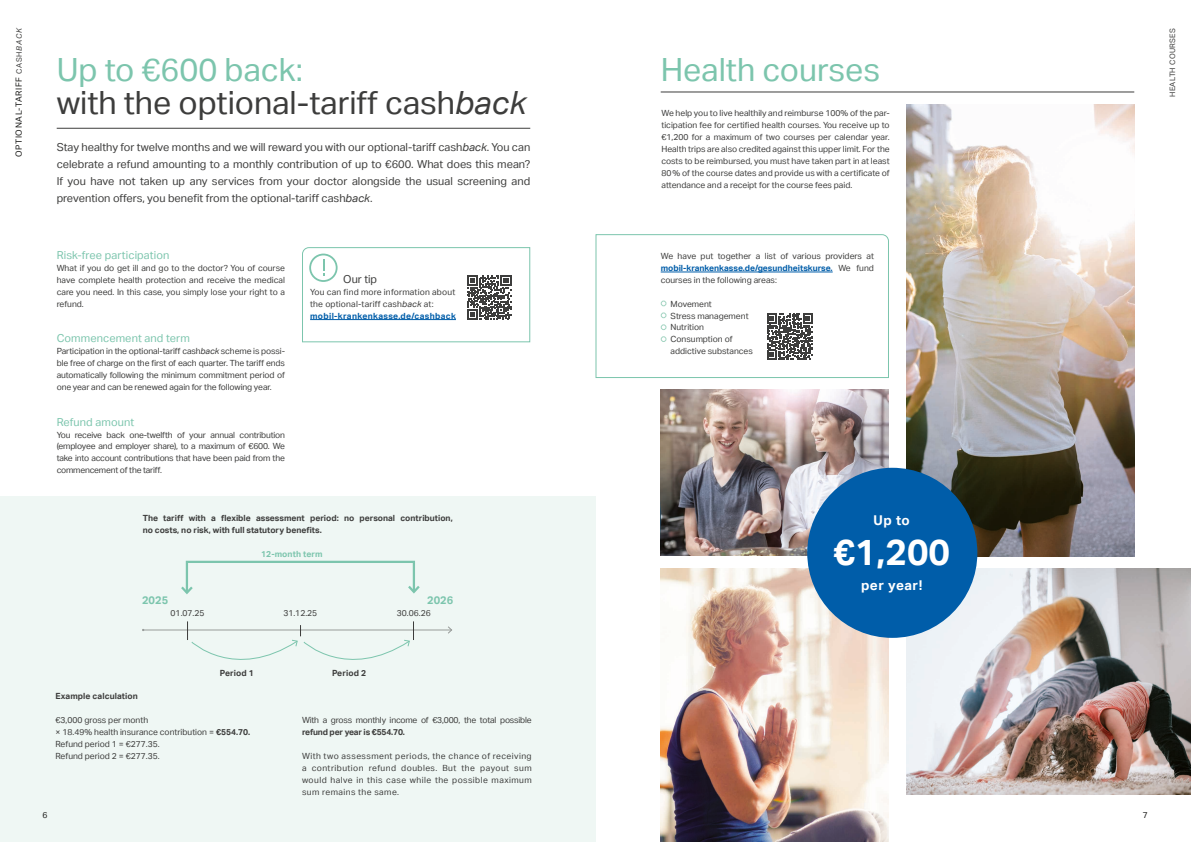
<style>
.page{position:relative;width:1191px;height:842px;background:#fff}
.page>*{position:absolute;margin:0;border:0;box-sizing:border-box;transform-origin:0 0}
.t1{font:700 36.4px "Aktiv Grotesk";color:#fff}
.t2{font:32px "Aktiv Grotesk";color:#3d3d3c}
.t3{font:32px "Aktiv Grotesk";color:#7cc5ad}
.t4{font:700 13.5px "Aktiv Grotesk";letter-spacing:.04em;color:#fff}
.t5{font:11px/16.8px "Aktiv Grotesk";color:#3d3d3c;text-align:justify}
.t6{font:11px "Aktiv Grotesk";letter-spacing:.01em;color:#7cc5ad}
.t7{font:700 11px "Aktiv Grotesk";letter-spacing:.01em;color:#7cc5ad}
.t8{font:8.5px/11.9px "Aktiv Grotesk";color:#3d3d3c;text-align:justify}
.t9{font:700 8.5px/11.9px "Aktiv Grotesk";color:#3d3d3c}
.t10{font:8.5px/11.9px "Aktiv Grotesk";letter-spacing:.02em;color:#3d3d3c}
.t11{font:8.5px "Aktiv Grotesk";letter-spacing:-.02em;color:#3d3d3c}
.t12{font:8.5px "Aktiv Grotesk";letter-spacing:.08em;color:#1d1d1b}
.t13{font:700 8.5px "Aktiv Grotesk";letter-spacing:-.02em;color:#3d3d3c}
.t14{font:700 8.5px "Aktiv Grotesk";letter-spacing:.01em;color:#7cc5ad}
.t15{font:7.5px "Aktiv Grotesk";letter-spacing:.04em;color:#3d3d3c}
.s1{font-size:7.5px;color:#3d3d3c}
.s2{font-style:italic;font-size:7.5px;color:#3d3d3c}
.s3{font-style:italic}
.s4{font-weight:700;color:#005da9}
.s5{font-weight:700}
</style>
<div class="page">
<img style="left:906px;top:104px;width:228px;height:452px">
<img style="left:660px;top:390px;width:229px;height:166px">
<img style="left:906px;top:568px;width:285px;height:227px">
<img style="left:660px;top:569px;width:229px;height:273px">
<div style="left:0;top:496px;width:595px;height:346px;background:#eff7f4"></div>
<svg style="left:595px;top:234px;width:294px;height:144px"></svg>
<hr style="left:660px;top:272px;width:172px;height:1px;background:#005da9">
<svg style="left:660px;top:301px;width:6px;height:5px"></svg>
<svg style="left:660px;top:312px;width:6px;height:6px"></svg>
<svg style="left:660px;top:324px;width:6px;height:6px"></svg>
<svg style="left:660px;top:336px;width:6px;height:6px"></svg>
<div style="left:807px;top:468px;width:170px;height:170px;background:#005da9;border-radius:50%"></div>
<hr style="left:660px;top:92px;width:474px;height:1px;background:#3d3d3c">
<hr style="left:57px;top:128px;width:473px;height:1px;background:#3d3d3c">
<svg style="left:302px;top:247px;width:229px;height:96px"></svg>
<hr style="left:143px;top:630px;width:308px;height:1px;background:#3d3d3c">
<svg style="left:447px;top:626px;width:5px;height:8px"></svg>
<svg style="left:187px;top:621px;width:227px;height:39px"></svg>
<svg style="left:181px;top:560px;width:239px;height:34px"></svg>
<p class="t12" style="left:14px;top:157px;width:131px;rotate:-90deg">OPTIONAL-TARIFF <span class="s1">CASH</span><span class="s2">BACK</span></p>
<h2 class="t3" style="left:57px;top:50px;width:248px">Up to €600 back:</h2>
<h2 class="t3" style="left:660px;top:50px;width:221px">Health courses</h2>
<h2 class="t2" style="left:57px;top:84px;width:471px">with the optional-tariff cash<span class="s3">back</span></h2>
<p class="t5" style="left:57px;top:139px;width:475px">Stay healthy for twelve months and we will reward you with our optional-tariff cash<span class="s3">back</span>. You can celebrate a refund amounting to a monthly contribution of up to €600. What does this mean?<br>If you have not taken up any services from your doctor alongside the usual screening and prevention offers, you benefit from the optional-tariff cash<span class="s3">back</span>.</p>
<p class="t8" style="left:661px;top:107px;width:230px">We help you to live healthily and reimburse 100% of the par&shy;ticipation fee for certified health courses. You receive up to €1,200 for a maximum of two courses per calendar year.<br>Health trips are also credited against this upper limit. For the costs to be reimbursed, you must have taken part in at least 80% of the course dates and provide us with a certificate of attendance and a receipt for the course fees paid.</p>
<p class="t6" style="left:57px;top:249px;width:114px">Risk-free participation</p>
<p class="t8" style="left:57px;top:262px;width:230px">What if you do get ill and go to the doctor? You of course have complete health protection and receive the medical care you need. In this case, you simply lose your right to a refund.</p>
<p class="t6" style="left:57px;top:332px;width:135px">Commencement and term</p>
<p class="t8" style="left:57px;top:345px;width:230px">Participation in the optional-tariff cash<span class="s3">back</span> scheme is possi&shy;ble free of charge on the first of each quarter. The tariff ends automatically following the minimum commitment period of one year and can be renewed again for the following year.</p>
<p class="t6" style="left:57px;top:415px;width:79px">Refund amount</p>
<p class="t8" style="left:57px;top:428px;width:230px">You receive back one-twelfth of your annual contribution (employee and employer share), to a maximum of €600. We take into account contributions that have been paid from the commencement of the tariff.</p>
<p class="t5" style="left:343px;top:270px;width:35px">Our tip</p>
<p class="t10" style="left:310px;top:286px;width:147px">You can find more information about the optional-tariff cash<span class="s3">back</span> at: <span class="s4">mobil-krankenkasse.de/cashback</span></p>
<p class="t9" style="left:143px;top:512px;width:311px">The tariff with a flexible assessment period: no personal contribution, no costs, no risk, with full statutory benefits.</p>
<p class="t14" style="left:261px;top:548px;width:63px">12-month term</p>
<p class="t7" style="left:142px;top:593px;width:28px">2025</p>
<p class="t7" style="left:427px;top:593px;width:28px">2026</p>
<p class="t8" style="left:171px;top:607px;width:35px">01.07.25</p>
<p class="t8" style="left:283px;top:607px;width:35px">31.12.25</p>
<p class="t8" style="left:397px;top:607px;width:35px">30.06.26</p>
<p class="t8" style="left:660px;top:250px;width:215px">We have put together a list of various providers at <span class="s4">mobil-krankenkasse.de/gesundheitskurse.</span> We fund courses in the following areas:</p>
<p class="t8" style="left:670px;top:298px;width:84px;text-align:left">Movement<br>Stress management<br>Nutrition<br>Consumption of addictive substances</p>
<h3 class="t4" style="left:873px;top:512px;width:38px">Up to</h3>
<h1 class="t1" style="left:833px;top:529px;width:118px">€1,200</h1>
<h3 class="t4" style="left:861px;top:577px;width:63px">per year!</h3>
<p class="t9" style="left:220px;top:666px;width:36px">Period 1</p>
<p class="t9" style="left:332px;top:666px;width:36px">Period 2</p>
<p class="t9" style="left:56px;top:690px;width:84px">Example calculation</p>
<p class="t8" style="left:56px;top:714px;width:196px;text-align:left">€3,000 gross per month<br>× 18.49% health insurance contribution = <span class="s5">€554.70.<br></span>Refund period 1 = €277.35.<br>Refund period 2 = €277.35.</p>
<p class="t11" style="left:302px;top:715px;width:231px">With a gross monthly income of €3,000, the total possible</p>
<p class="t13" style="left:302px;top:727px;width:104px">refund per year is €554.70.</p>
<p class="t8" style="left:302px;top:750px;width:231px">With two assessment periods, the chance of receiving a contribution refund doubles. But the payout sum would halve in this case while the possible maximum sum remains the same.</p>
<p class="t12" style="left:43px;top:810px;width:7px">6</p>
<p class="t12" style="left:1143px;top:810px;width:7px">7</p>
<p class="t15" style="left:1168px;top:97px;width:70px;rotate:-90deg">HEALTH COURSES</p>
</div>
